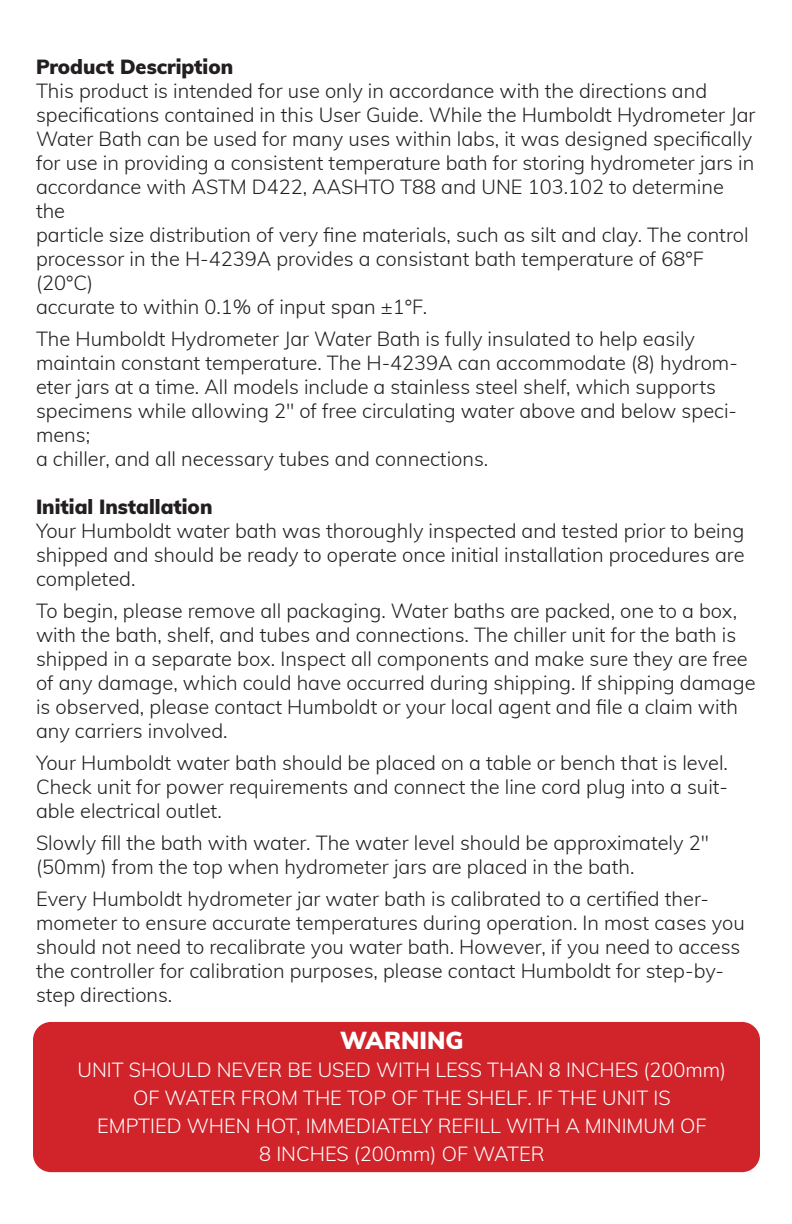
<style>
.page{position:relative;width:792px;height:1224px;background:#fff}
.page>*{position:absolute;margin:0;border:0;box-sizing:border-box;transform-origin:0 0}
.t1{font:900 24px "Muli";color:#fff}
.t2{font:300 20px/24px "Muli";color:#231f20}
.t3{font:300 20px/28px "Muli";color:#fff;text-align:center}
.t4{font:900 20px "Muli";color:#231f20}
</style>
<div class="page">
<div style="left:33px;top:1022px;width:727px;height:150px;background:#d1232a;border-radius:18px"></div>
<p class="t4" style="left:36px;top:52px;width:199px">Product Description</p>
<p class="t2" style="left:36px;top:78px;width:721px">This product is intended for use only in accordance with the directions and specifications contained in this User Guide. While the Humboldt Hydrometer Jar Water Bath can be used for many uses within labs, it was designed specifically for use in providing a consistent temperature bath for storing hydrometer jars in accordance with ASTM D422, AASHTO T88 and UNE 103.102 to determine the<br>particle size distribution of very fine materials, such as silt and clay. The control processor in the H-4239A provides a consistant bath temperature of 68°F (20°C)<br>accurate to within 0.1% of input span ±1°F.</p>
<p class="t2" style="left:36px;top:326px;width:703px">The Humboldt Hydrometer Jar Water Bath is fully insulated to help easily maintain constant temperature. The H-4239A can accommodate (8) hydrom&shy;eter jars at a time. All models include a stainless steel shelf, which supports specimens while allowing 2" of free circulating water above and below speci&shy;mens;<br>a chiller, and all necessary tubes and connections.</p>
<p class="t4" style="left:36px;top:492px;width:178px">Initial Installation</p>
<p class="t2" style="left:36px;top:518px;width:710px;text-align:justify">Your Humboldt water bath was thoroughly inspected and tested prior to being shipped and should be ready to operate once initial installation procedures are completed.</p>
<p class="t2" style="left:36px;top:598px;width:721px">To begin, please remove all packaging. Water baths are packed, one to a box, with the bath, shelf, and tubes and connections. The chiller unit for the bath is shipped in a separate box. Inspect all components and make sure they are free of any damage, which could have occurred during shipping. If shipping damage is observed, please contact Humboldt or your local agent and file a claim with any carriers involved.</p>
<p class="t2" style="left:36px;top:750px;width:694px;text-align:justify">Your Humboldt water bath should be placed on a table or bench that is level.<br>Check unit for power requirements and connect the line cord plug into a suit&shy;able electrical outlet.</p>
<p class="t2" style="left:36px;top:830px;width:674px">Slowly fill the bath with water. The water level should be approximately 2" (50mm) from the top when hydrometer jars are placed in the bath.</p>
<p class="t2" style="left:36px;top:886px;width:710px">Every Humboldt hydrometer jar water bath is calibrated to a certified ther&shy;mometer to ensure accurate temperatures during operation. In most cases you should not need to recalibrate you water bath. However, if you need to access the controller for calibration purposes, please contact Humboldt for step-by&shy;step directions.</p>
<p class="t1" style="left:340px;top:1022px;width:125px">WARNING</p>
<p class="t3" style="left:77px;top:1054px;width:650px">UNIT SHOULD NEVER BE USED WITH LESS THAN 8 INCHES (200mm)<br>OF WATER FROM THE TOP OF THE SHELF. IF THE UNIT IS<br>EMPTIED WHEN HOT, IMMEDIATELY REFILL WITH A MINIMUM OF<br>8 INCHES (200mm) OF WATER</p>
</div>
